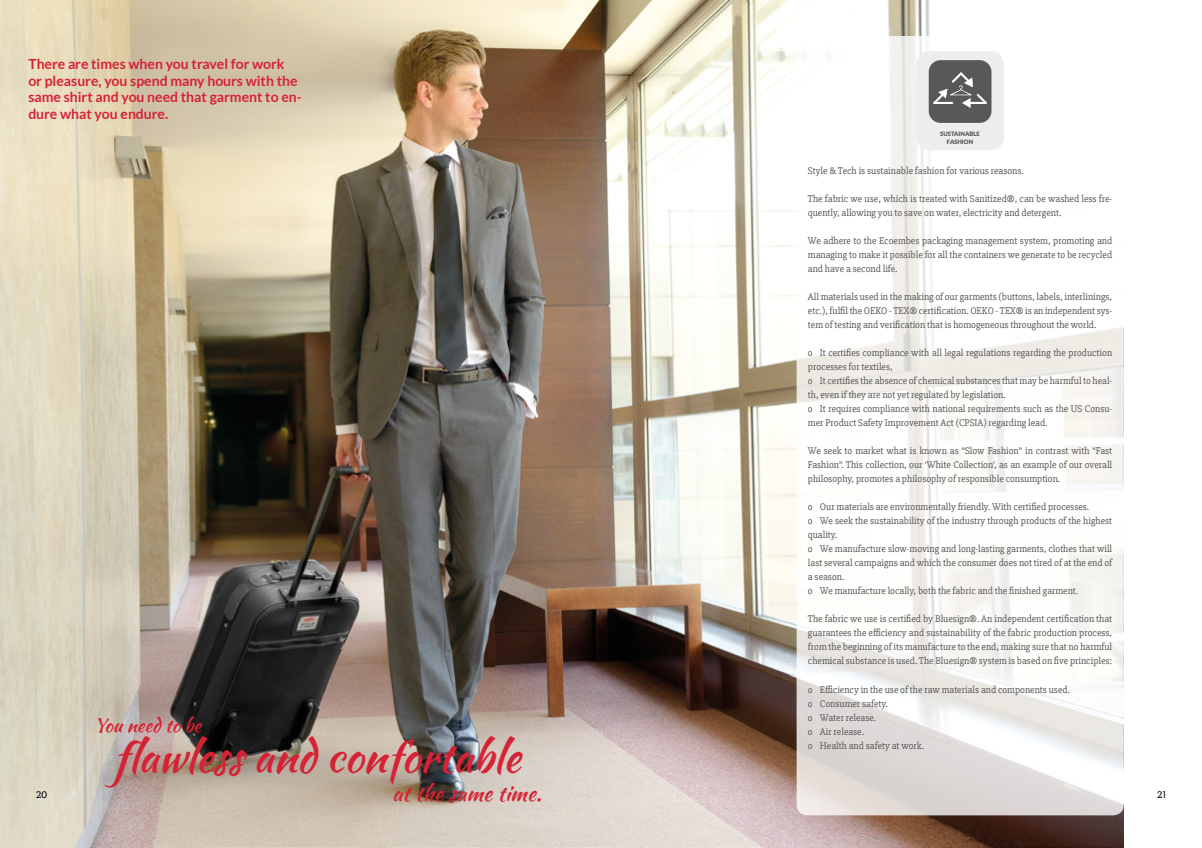
<style>
.page{position:relative;width:1202px;height:848px;background:#fff}
.page>*{position:absolute;margin:0;border:0;box-sizing:border-box;transform-origin:0 0}
.t1{font:43.2px "Kaushan Script";color:#d62235}
.t2{font:22px "Kaushan Script";color:#d62235}
.t3{font:19px "Kaushan Script";color:#d62235}
.t4{font:700 14px/16.8px "Lato";color:#d62235}
.t5{font:12px "Slabo 27 px";color:#000}
.t6{font:10px/14px "Slabo 27 px";color:#575756}
.t7{font:900 6px/7.2px "Lato";color:#575756;text-align:center}
</style>
<div class="page">
<img style="left:0;top:1px;width:1123px;height:846px">
<svg style="left:797px;top:36px;width:327px;height:779px"></svg>
<div style="left:916px;top:51px;width:88px;height:99px;background:#ededed;border-radius:14px"></div>
<div style="left:929px;top:60px;width:62px;height:63px;background:#585856;border-radius:12px"></div>
<svg style="left:933px;top:72px;width:54px;height:36px"></svg>
<h3 class="t4" style="left:28px;top:55px;width:275px">There are times when you travel for work<br>or pleasure, you spend many hours with the same shirt and you need that garment to en&shy;dure what you endure.</h3>
<p class="t7" style="left:940px;top:130px;width:41px">SUSTAINABLE<br>FASHION</p>
<p class="t6" style="left:808px;top:164px;width:217px">Style &amp; Tech is sustainable fashion for various reasons.</p>
<p class="t6" style="left:808px;top:192px;width:306px">The fabric we use, which is treated with Sanitized®, can be washed less fre&shy;quently, allowing you to save on water, electricity and detergent.</p>
<p class="t6" style="left:808px;top:234px;width:306px;text-align:justify">We adhere to the Ecoembes packaging management system, promoting and managing to make it possible for all the containers we generate to be recycled and have a second life.</p>
<p class="t6" style="left:808px;top:290px;width:306px;text-align:justify">All materials used in the making of our garments (buttons, labels, interlinings, etc.), fulfil the OEKO - TEX® certification. OEKO - TEX® is an independent sys&shy;tem of testing and verification that is homogeneous throughout the world.</p>
<p class="t6" style="left:808px;top:346px;width:306px">o It certifies compliance with all legal regulations regarding the production processes for textiles,<br>o It certifies the absence of chemical substances that may be harmful to heal&shy;th, even if they are not yet regulated by legislation.<br>o It requires compliance with national requirements such as the US Consu&shy;mer Product Safety Improvement Act (CPSIA) regarding lead.</p>
<p class="t6" style="left:808px;top:444px;width:306px;text-align:justify">We seek to market what is known as “Slow Fashion” in contrast with “Fast Fashion”. This collection, our ‘White Collection’, as an example of our overall philosophy, promotes a philosophy of responsible consumption.</p>
<p class="t6" style="left:808px;top:500px;width:306px">o Our materials are environmentally friendly. With certified processes.<br>o We seek the sustainability of the industry through products of the highest quality.<br>o We manufacture slow-moving and long-lasting garments, clothes that will last several campaigns and which the consumer does not tired of at the end of a season.<br>o We manufacture locally, both the fabric and the finished garment.</p>
<p class="t6" style="left:808px;top:612px;width:306px;text-align:justify">The fabric we use is certified by Bluesign®. An independent certification that guarantees the efficiency and sustainability of the fabric production process, from the beginning of its manufacture to the end, making sure that no harmful chemical substance is used. The Bluesign® system is based on five principles:</p>
<p class="t6" style="left:808px;top:682px;width:263px">o Efficiency in the use of the raw materials and components used. o Consumer safety.<br>o Water release.<br>o Air release.<br>o Health and safety at work.</p>
<h3 class="t3" style="left:94px;top:711px;width:108px">You need to be</h3>
<h1 class="t1" style="left:113px;top:725px;width:409px">flawless and confortable</h1>
<h2 class="t2" style="left:392px;top:777px;width:151px">at the same time.</h2>
<p class="t5" style="left:36px;top:787px;width:13px">20</p>
<p class="t5" style="left:1157px;top:787px;width:10px">21</p>
</div>
